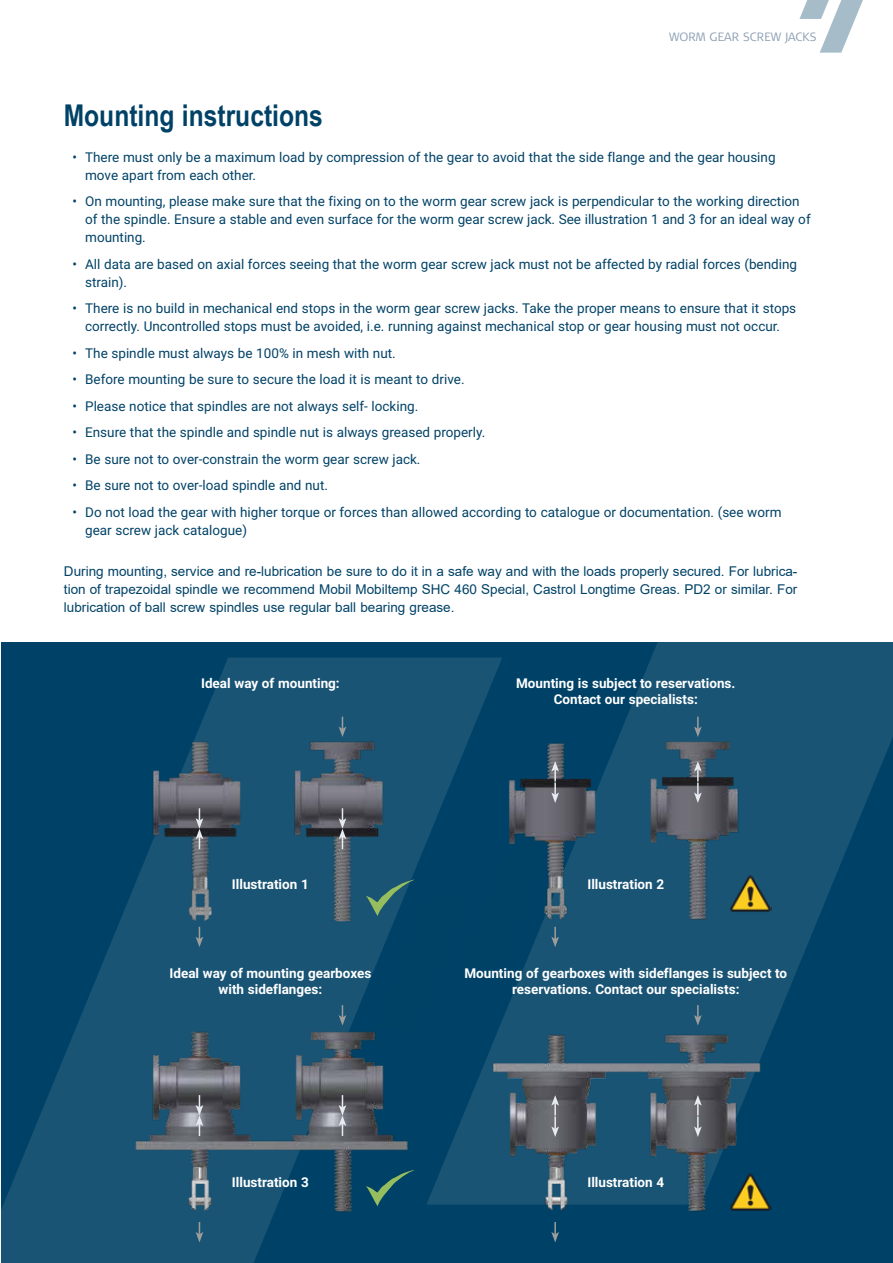
<style>
.page{position:relative;width:893px;height:1263px;background:#fff}
.page>*{position:absolute;margin:0;border:0;box-sizing:border-box;transform-origin:0 0}
.t1{font:700 30px "Arial Narrow";color:#004267}
.t2{font:13.5px/18px "Roboto";color:#004267}
.t3{font:13.5px/18px "Arial";color:#004267;text-align:justify}
.t4{font:700 13.5px/16.5px "Roboto";color:#fff;text-align:center}
.t5{font:300 12px "Signa OT";letter-spacing:.01em;color:#899db2}
</style>
<div class="page">
<svg style="left:799px;top:0;width:64px;height:53px"></svg>
<div style="left:1px;top:642px;width:892px;height:621px;background:#004267"></div>
<svg style="left:1px;top:658px;width:482px;height:605px"></svg>
<svg style="left:426px;top:642px;width:467px;height:562px;fill:#195475"></svg>
<img style="left:93px;top:991px;width:347px;height:254px">
<svg style="left:364px;top:1170px;width:51px;height:38px"></svg>
<img style="left:291px;top:737px;width:110px;height:194px">
<img style="left:145px;top:737px;width:109px;height:194px">
<img style="left:494px;top:729px;width:124px;height:207px">
<img style="left:483px;top:1012px;width:285px;height:200px">
<img style="left:745px;top:868px;width:26px;height:44px">
<img style="left:729px;top:1167px;width:42px;height:44px">
<svg style="left:196px;top:927px;width:7px;height:20px"></svg>
<svg style="left:364px;top:834px;width:195px;height:194px"></svg>
<svg style="left:339px;top:1005px;width:7px;height:20px"></svg>
<svg style="left:694px;top:1005px;width:8px;height:20px"></svg>
<svg style="left:196px;top:808px;width:7px;height:41px"></svg>
<svg style="left:196px;top:1095px;width:7px;height:41px"></svg>
<svg style="left:339px;top:1095px;width:7px;height:41px"></svg>
<svg style="left:694px;top:1095px;width:8px;height:42px"></svg>
<svg style="left:551px;top:1095px;width:8px;height:42px"></svg>
<svg style="left:339px;top:808px;width:7px;height:41px"></svg>
<svg style="left:551px;top:761px;width:8px;height:42px"></svg>
<svg style="left:694px;top:717px;width:8px;height:11px"></svg>
<svg style="left:339px;top:717px;width:7px;height:20px"></svg>
<svg style="left:196px;top:1222px;width:7px;height:20px"></svg>
<svg style="left:551px;top:1222px;width:8px;height:20px"></svg>
<img style="left:639px;top:728px;width:106px;height:197px">
<svg style="left:694px;top:761px;width:8px;height:42px"></svg>
<p class="t5" style="left:669px;top:29px;width:149px">WORM GEAR SCREW JACKS</p>
<h1 class="t1" style="left:64px;top:93px;width:260px">Mounting instructions</h1>
<p class="t2" style="left:85px;top:147px;width:692px;text-indent:-13px">• There must only be a maximum load by compression of the gear to avoid that the side flange and the gear housing move apart from each other.</p>
<p class="t2" style="left:85px;top:192px;width:727px;text-indent:-13px">• On mounting, please make sure that the fixing on to the worm gear screw jack is perpendicular to the working direction of the spindle. Ensure a stable and even surface for the worm gear screw jack. See illustration 1 and 3 for an ideal way of mounting.</p>
<p class="t2" style="left:85px;top:254px;width:713px;text-indent:-13px">• All data are based on axial forces seeing that the worm gear screw jack must not be affected by radial forces (bending strain).</p>
<p class="t2" style="left:72px;top:299px;width:725px;text-align:center">• There is no build in mechanical end stops in the worm gear screw jacks. Take the proper means to ensure that it stops correctly. Uncontrolled stops must be avoided, i.e. running against mechanical stop or gear housing must not occur.</p>
<p class="t2" style="left:72px;top:343px;width:325px">• The spindle must always be 100% in mesh with nut.</p>
<p class="t2" style="left:72px;top:370px;width:394px">• Before mounting be sure to secure the load it is meant to drive.</p>
<p class="t2" style="left:72px;top:396px;width:347px">• Please notice that spindles are not always self- locking.</p>
<p class="t2" style="left:72px;top:423px;width:414px">• Ensure that the spindle and spindle nut is always greased properly.</p>
<p class="t2" style="left:72px;top:449px;width:350px">• Be sure not to over-constrain the worm gear screw jack.</p>
<p class="t2" style="left:72px;top:476px;width:257px">• Be sure not to over-load spindle and nut.</p>
<p class="t2" style="left:85px;top:502px;width:698px;text-indent:-13px">• Do not load the gear with higher torque or forces than allowed according to catalogue or documentation. (see worm gear screw jack catalogue)</p>
<p class="t3" style="left:64px;top:562px;width:735px">During mounting, service and re-lubrication be sure to do it in a safe way and with the loads properly secured. For lubrica&shy;tion of trapezoidal spindle we recommend Mobil Mobiltemp SHC 460 Special, Castrol Longtime Greas. PD2 or similar. For lubrication of ball screw spindles use regular ball bearing grease.</p>
<p class="t4" style="left:201px;top:674px;width:140px">Ideal way of mounting:</p>
<p class="t4" style="left:516px;top:674px;width:221px">Mounting is subject to reservations.<br>Contact our specialists:</p>
<p class="t4" style="left:232px;top:875px;width:78px">Illustration 1</p>
<p class="t4" style="left:587px;top:875px;width:78px">Illustration 2</p>
<p class="t4" style="left:169px;top:964px;width:203px">Ideal way of mounting gearboxes with sideflanges:</p>
<p class="t4" style="left:464px;top:964px;width:324px">Mounting of gearboxes with sideflanges is subject to reservations. Contact our specialists:</p>
<p class="t4" style="left:232px;top:1173px;width:78px">Illustration 3</p>
<p class="t4" style="left:587px;top:1173px;width:78px">Illustration 4</p>
</div>
